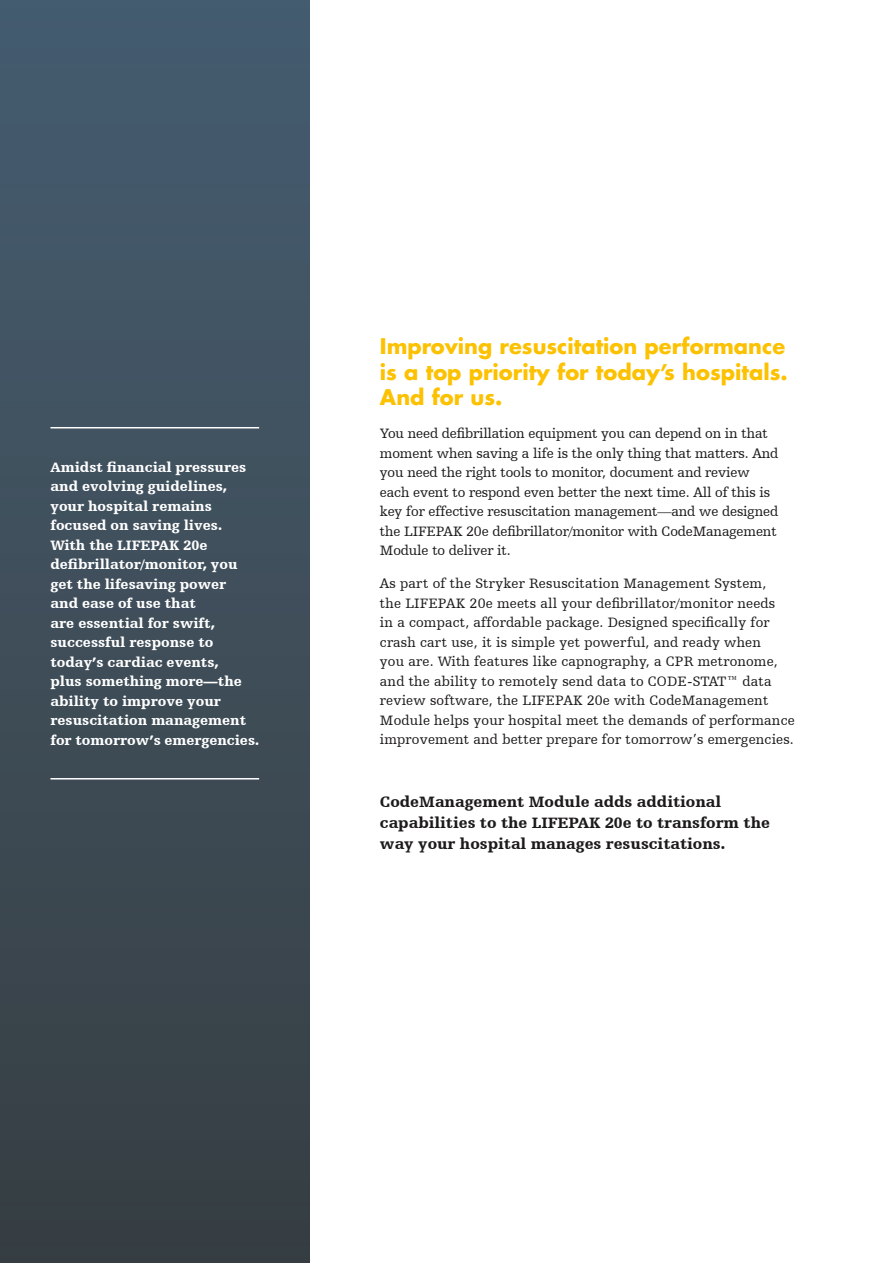
<style>
.page{position:relative;width:893px;height:1263px;background:#fff}
.page>*{position:absolute;margin:0;border:0;box-sizing:border-box;transform-origin:0 0}
.t1{font:700 21px/25.5px "Futura For Stryker";color:#fcc100}
.t2{font:900 15.75px/21px "Humanist Slabserif 712 BT";color:#1c1b1a}
.t3{font:14.25px/19.5px "Humanist Slabserif 712 BT";letter-spacing:.01em;color:#1c1b1a}
.t4{font:14.25px/19.5px "Humanist Slabserif 712 BT";letter-spacing:-.01em;color:#1c1b1a}
.t5{font:900 14.25px/19.5px "Humanist Slabserif 712 BT";color:#fff}
</style>
<div class="page">
<div style="left:0;top:0;width:310px;height:1263px;background:linear-gradient(to bottom,#465d70,#373e42)"></div>
<hr style="left:50px;top:427px;width:209px;height:1px;background:#fff">
<hr style="left:50px;top:778px;width:209px;height:1px;background:#fff">
<p class="t5" style="left:50px;top:457px;width:210px">Amidst financial pressures and evolving guidelines, your hospital remains focused on saving lives.<br>With the LIFEPAK 20e defibrillator/monitor, you get the lifesaving power<br>and ease of use that<br>are essential for swift, successful response to today’s cardiac events,<br>plus something more—the ability to improve your resuscitation management for tomorrow’s emergencies.</p>
<h1 class="t1" style="left:380px;top:333px;width:409px">Improving resuscitation performance is a top priority for today’s hospitals.<br>And for us.</h1>
<p class="t4" style="left:380px;top:423px;width:400px">You need defibrillation equipment you can depend on in that moment when saving a life is the only thing that matters. And you need the right tools to monitor, document and review each event to respond even better the next time. All of this is key for effective resuscitation management—and we designed the LIFEPAK 20e defibrillator/monitor with CodeManagement Module to deliver it.</p>
<p class="t3" style="left:380px;top:573px;width:416px">As part of the Stryker Resuscitation Management System,<br>the LIFEPAK 20e meets all your defibrillator/monitor needs<br>in a compact, affordable package. Designed specifically for crash cart use, it is simple yet powerful, and ready when<br>you are. With features like capnography, a CPR metronome, and the ability to remotely send data to CODE-STAT™ data review software, the LIFEPAK 20e with CodeManagement Module helps your hospital meet the demands of performance improvement and better prepare for tomorrow’s emergencies.</p>
<p class="t2" style="left:380px;top:791px;width:391px">CodeManagement Module adds additional capabilities to the LIFEPAK 20e to transform the way your hospital manages resuscitations.</p>
</div>
